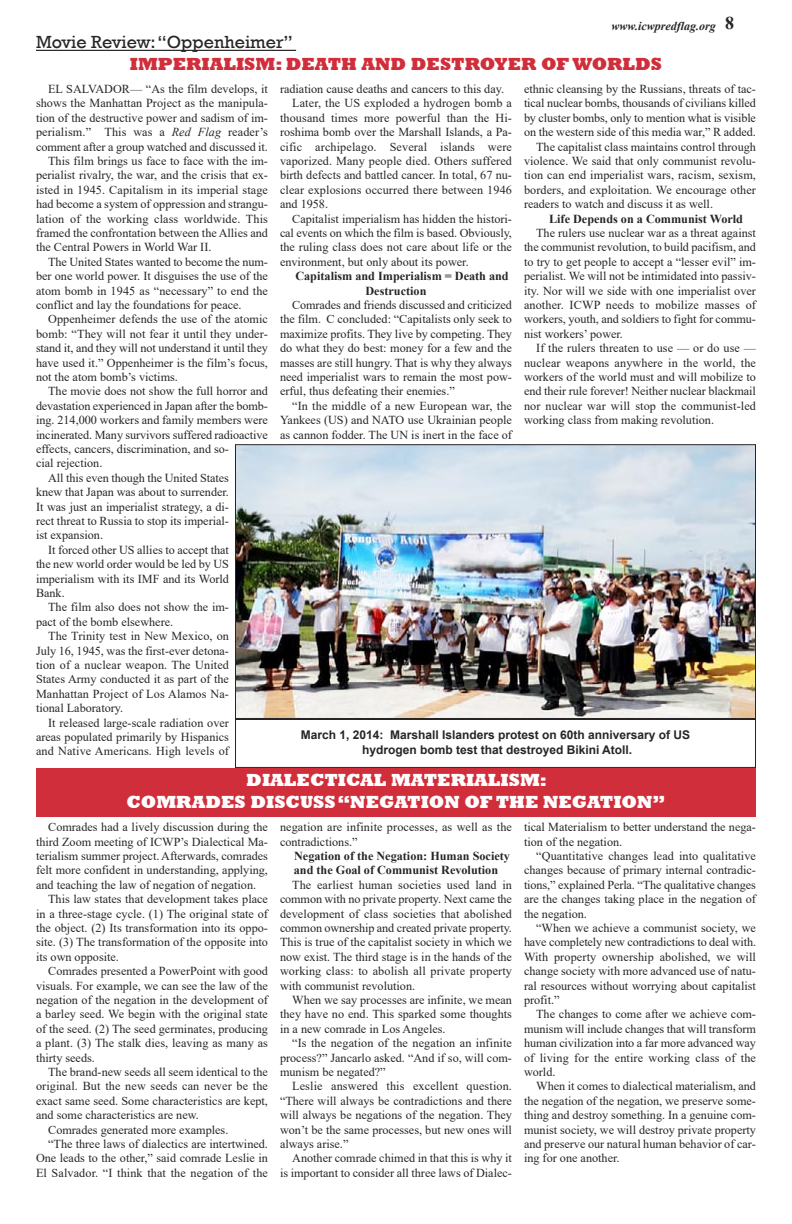
<style>
.page{position:relative;width:792px;height:1224px;background:#fff}
.page>*{position:absolute;margin:0;border:0;box-sizing:border-box;transform-origin:0 0}
.t1{font:800 18px/21.6px "Rockwell";color:#fff;text-align:center}
.t2{font:800 18px "Rockwell";color:#d12e3b}
.t3{font:18px "Rockwell";color:#272526}
.t4{font:700 18px "Times New Roman";color:#272526}
.t5{font:12.2px/14.4px "Times New Roman";color:#272526;text-align:justify}
.t6{font:700 12.2px/14.4px "Times New Roman";color:#272526}
.t7{font:700 12px/14.4px "Arial";color:#272526;text-align:center}
.t8{font:italic 700 12px "Times New Roman";color:#272526}
.s1{font-style:italic}
</style>
<div class="page">
<hr style="left:36px;top:50px;width:260px;height:1px;background:#272526">
<div style="left:36px;top:768px;width:720px;height:49px;background:#d12e3b"></div>
<img style="left:237px;top:446px;width:517px;height:271px">
<div style="left:235px;top:444px;width:521px;height:275px;border:1px solid #272526"></div>
<div style="left:235px;top:719px;width:521px;height:49px;border:1px solid #272526"></div>
<p class="t8" style="left:612px;top:19px;width:106px">www.icwpredflag.org</p>
<p class="t4" style="left:725px;top:13px;width:10px">8</p>
<p class="t3" style="left:36px;top:31px;width:259px">Movie Review: “Oppenheimer”</p>
<p class="t2" style="left:130px;top:53px;width:534px">IMPERIALISM: DEATH AND DESTROYER OF WORLDS</p>
<p class="t5" style="left:36px;top:82px;width:234px;text-indent:12px">EL SALVADOR— “As the film develops, it shows the Manhattan Project as the manipula&shy;tion of the destructive power and sadism of im&shy;perialism.” This was a <span class="s1">Red Flag</span> reader’s comment after a group watched and discussed it.</p>
<p class="t5" style="left:36px;top:154px;width:234px;text-indent:12px">This film brings us face to face with the im&shy;perialist rivalry, the war, and the crisis that ex&shy;isted in 1945. Capitalism in its imperial stage had become a system of oppression and strangu&shy;lation of the working class worldwide. This framed the confrontation between the Allies and the Central Powers in World War II.</p>
<p class="t5" style="left:36px;top:254px;width:234px;text-indent:12px">The United States wanted to become the num&shy;ber one world power. It disguises the use of the atom bomb in 1945 as “necessary” to end the conflict and lay the foundations for peace.</p>
<p class="t5" style="left:36px;top:312px;width:234px;text-indent:12px">Oppenheimer defends the use of the atomic bomb: “They will not fear it until they under&shy;stand it, and they will not understand it until they have used it.” Oppenheimer is the film’s focus, not the atom bomb’s victims.</p>
<p class="t5" style="left:36px;top:384px;width:234px;text-align:left;text-indent:12px">The movie does not show the full horror and devastation experienced in Japan after the bomb&shy;ing. 214,000 workers and family members were incinerated. Many survivors suffered radioactive effects, cancers, discrimination, and so-<br>cial rejection.</p>
<p class="t5" style="left:36px;top:470px;width:195px;text-indent:12px">All this even though the United States knew that Japan was about to surrender.<br>It was just an imperialist strategy, a di&shy;rect threat to Russia to stop its imperial&shy;ist expansion.</p>
<p class="t5" style="left:36px;top:542px;width:195px;text-indent:12px">It forced other US allies to accept that the new world order would be led by US imperialism with its IMF and its World Bank.</p>
<p class="t5" style="left:36px;top:600px;width:194px;text-indent:12px">The film also does not show the im&shy;pact of the bomb elsewhere.</p>
<p class="t5" style="left:36px;top:629px;width:195px;text-indent:12px">The Trinity test in New Mexico, on July 16, 1945, was the first-ever detona&shy;tion of a nuclear weapon. The United States Army conducted it as part of the Manhattan Project of Los Alamos Na&shy;tional Laboratory.</p>
<p class="t5" style="left:36px;top:715px;width:195px;text-indent:12px">It released large-scale radiation over areas populated primarily by Hispanics and Native Americans. High levels of</p>
<p class="t5" style="left:280px;top:82px;width:226px">radiation cause deaths and cancers to this day.</p>
<p class="t5" style="left:280px;top:96px;width:234px;text-indent:12px">Later, the US exploded a hydrogen bomb a thousand times more powerful than the Hi&shy;roshima bomb over the Marshall Islands, a Pa&shy;cific archipelago. Several islands were vaporized. Many people died. Others suffered birth defects and battled cancer. In total, 67 nu&shy;clear explosions occurred there between 1946 and 1958.</p>
<p class="t5" style="left:280px;top:211px;width:234px;text-indent:12px">Capitalist imperialism has hidden the histori&shy;cal events on which the film is based. Obviously, the ruling class does not care about life or the environment, but only about its power.</p>
<p class="t6" style="left:366px;top:269px;width:145px;text-indent:-70px">Capitalism and Imperialism = Death and<br>Destruction</p>
<p class="t5" style="left:280px;top:298px;width:234px;text-indent:12px">Comrades and friends discussed and criticized the film. C concluded: “Capitalists only seek to maximize profits. They live by competing. They do what they do best: money for a few and the masses are still hungry. That is why they always need imperialist wars to remain the most pow&shy;erful, thus defeating their enemies.”</p>
<p class="t5" style="left:280px;top:398px;width:234px;text-indent:12px">“In the middle of a new European war, the Yankees (US) and NATO use Ukrainian people as cannon fodder. The UN is inert in the face of</p>
<p class="t5" style="left:524px;top:82px;width:234px">ethnic cleansing by the Russians, threats of tac&shy;tical nuclear bombs, thousands of civilians killed by cluster bombs, only to mention what is visible on the western side of this media war,” R added.</p>
<p class="t5" style="left:524px;top:139px;width:234px;text-indent:12px">The capitalist class maintains control through violence. We said that only communist revolu&shy;tion can end imperialist wars, racism, sexism, borders, and exploitation. We encourage other readers to watch and discuss it as well.</p>
<p class="t6" style="left:549px;top:211px;width:195px">Life Depends on a Communist World</p>
<p class="t5" style="left:524px;top:226px;width:234px;text-indent:12px">The rulers use nuclear war as a threat against the communist revolution, to build pacifism, and to try to get people to accept a “lesser evil” im&shy;perialist. We will not be intimidated into passiv&shy;ity. Nor will we side with one imperialist over another. ICWP needs to mobilize masses of workers, youth, and soldiers to fight for commu&shy;nist workers’ power.</p>
<p class="t5" style="left:524px;top:341px;width:234px;text-indent:12px">If the rulers threaten to use — or do use — nuclear weapons anywhere in the world, the workers of the world must and will mobilize to end their rule forever! Neither nuclear blackmail nor nuclear war will stop the communist-led working class from making revolution.</p>
<p class="t7" style="left:301px;top:728px;width:391px">March 1, 2014: Marshall Islanders protest on 60th anniversary of US hydrogen bomb test that destroyed Bikini Atoll.</p>
<p class="t1" style="left:126px;top:769px;width:541px">DIALECTICAL MATERIALISM:<br>COMRADES DISCUSS “NEGATION OF THE NEGATION”</p>
<p class="t5" style="left:36px;top:820px;width:234px;text-indent:12px">Comrades had a lively discussion during the third Zoom meeting of ICWP’s Dialectical Ma&shy;terialism summer project. Afterwards, comrades felt more confident in understanding, applying, and teaching the law of negation of negation.</p>
<p class="t5" style="left:36px;top:892px;width:234px;text-indent:12px">This law states that development takes place in a three-stage cycle. (1) The original state of the object. (2) Its transformation into its oppo&shy;site. (3) The transformation of the opposite into its own opposite.</p>
<p class="t5" style="left:36px;top:964px;width:234px;text-indent:12px">Comrades presented a PowerPoint with good visuals. For example, we can see the law of the negation of the negation in the development of a barley seed. We begin with the original state of the seed. (2) The seed germinates, producing a plant. (3) The stalk dies, leaving as many as thirty seeds.</p>
<p class="t5" style="left:36px;top:1065px;width:234px;text-indent:12px">The brand-new seeds all seem identical to the original. But the new seeds can never be the exact same seed. Some characteristics are kept, and some characteristics are new.</p>
<p class="t5" style="left:48px;top:1122px;width:182px">Comrades generated more examples.</p>
<p class="t5" style="left:36px;top:1137px;width:234px;text-indent:12px">“The three laws of dialectics are intertwined.<br>One leads to the other,” said comrade Leslie in El Salvador. “I think that the negation of the</p>
<p class="t5" style="left:280px;top:820px;width:234px">negation are infinite processes, as well as the contradictions.”</p>
<p class="t6" style="left:294px;top:849px;width:218px">Negation of the Negation: Human Society and the Goal of Communist Revolution</p>
<p class="t5" style="left:280px;top:878px;width:234px;text-indent:12px">The earliest human societies used land in common with no private property. Next came the development of class societies that abolished common ownership and created private property.<br>This is true of the capitalist society in which we now exist. The third stage is in the hands of the working class: to abolish all private property with communist revolution.</p>
<p class="t5" style="left:280px;top:993px;width:234px;text-indent:12px">When we say processes are infinite, we mean they have no end. This sparked some thoughts in a new comrade in Los Angeles.</p>
<p class="t5" style="left:280px;top:1036px;width:234px;text-indent:12px">“Is the negation of the negation an infinite process?” Jancarlo asked. “And if so, will com&shy;munism be negated?”</p>
<p class="t5" style="left:280px;top:1079px;width:234px;text-indent:12px">Leslie answered this excellent question. “There will always be contradictions and there will always be negations of the negation. They won’t be the same processes, but new ones will always arise.”</p>
<p class="t5" style="left:280px;top:1151px;width:234px;text-align:right">Another comrade chimed in that this is why it<br>is important to consider all three laws of Dialec-</p>
<p class="t5" style="left:524px;top:820px;width:233px">tical Materialism to better understand the nega&shy;tion of the negation.</p>
<p class="t5" style="left:524px;top:849px;width:234px;text-indent:12px">“Quantitative changes lead into qualitative changes because of primary internal contradic&shy;tions,” explained Perla. “The qualitative changes are the changes taking place in the negation of the negation.</p>
<p class="t5" style="left:524px;top:921px;width:234px;text-indent:12px">“When we achieve a communist society, we have completely new contradictions to deal with.<br>With property ownership abolished, we will change society with more advanced use of natu&shy;ral resources without worrying about capitalist profit.”</p>
<p class="t5" style="left:524px;top:1007px;width:234px;text-indent:12px">The changes to come after we achieve com&shy;munism will include changes that will transform human civilization into a far more advanced way of living for the entire working class of the world.</p>
<p class="t5" style="left:524px;top:1079px;width:234px;text-indent:12px">When it comes to dialectical materialism, and the negation of the negation, we preserve some&shy;thing and destroy something. In a genuine com&shy;munist society, we will destroy private property and preserve our natural human behavior of car&shy;ing for one another.</p>
</div>
